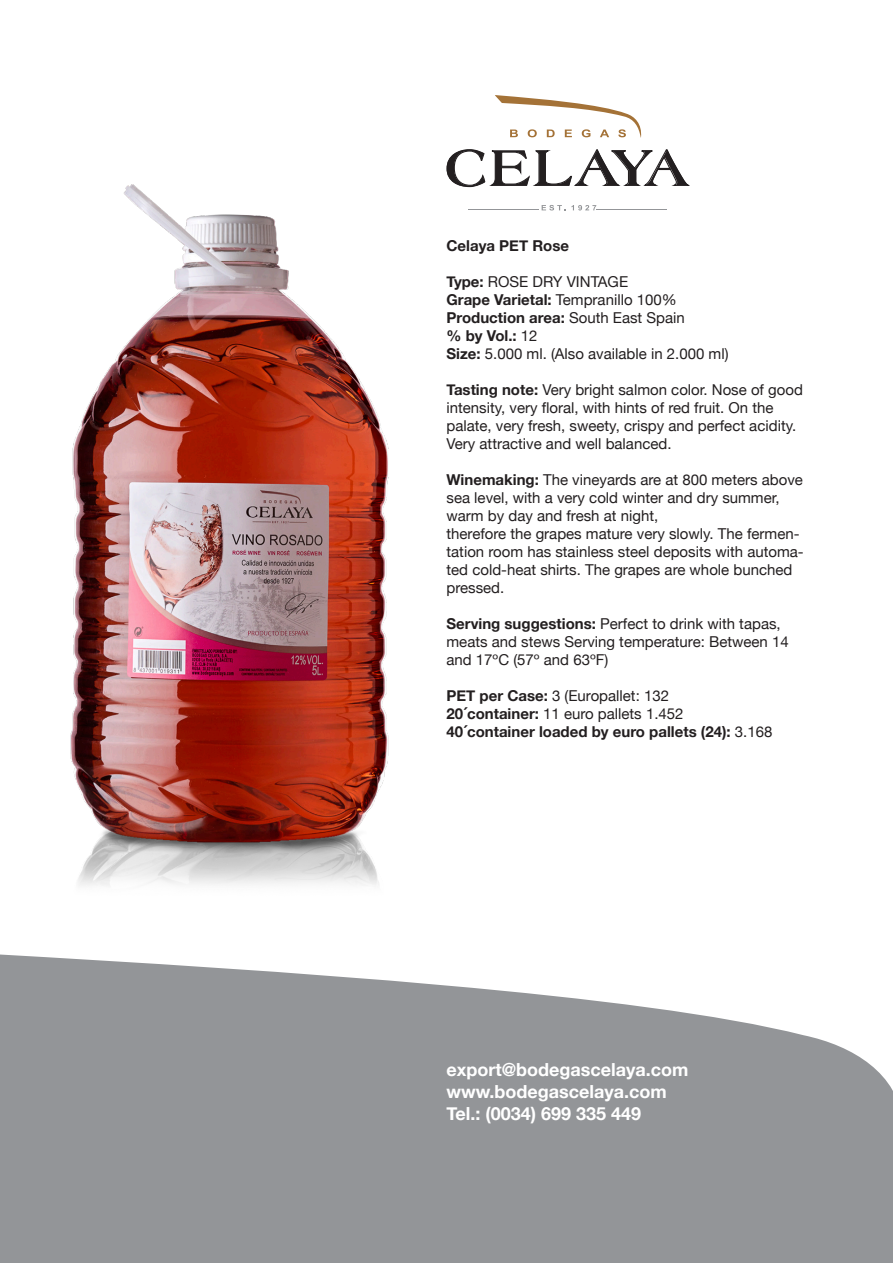
<style>
.page{position:relative;width:893px;height:1263px;background:#fff}
.page>*{position:absolute;margin:0;border:0;box-sizing:border-box;transform-origin:0 0}
.t1{font:700 18px/21.6px "Helvetica Neue";color:#fff}
.t2{font:15px/18px "Helvetica Neue";color:#231f20}
.t3{font:700 15px "Helvetica Neue";color:#231f20}
.s1{font-weight:700}
.s2{font-weight:400}
</style>
<div class="page">
<svg style="left:0;top:954px;width:893px;height:309px;background:#a0a2a4"></svg>
<svg style="left:495px;top:95px;width:147px;height:42px"></svg>
<svg style="left:542px;top:205px;width:23px;height:5px"></svg>
<svg style="left:571px;top:205px;width:25px;height:5px"></svg>
<hr style="left:596px;top:209px;width:71px;height:1px;background:#939598">
<svg style="left:447px;top:149px;width:243px;height:39px"></svg>
<hr style="left:468px;top:209px;width:71px;height:1px;background:#939598">
<img style="left:70px;top:162px;width:387px;height:724px">
<p class="t3" style="left:446px;top:233px;width:124px">Celaya PET Rose</p>
<p class="t2" style="left:446px;top:273px;width:183px"><span class="s1">Type:</span> ROSE DRY VINTAGE</p>
<p class="t2" style="left:446px;top:291px;width:232px"><span class="s1">Grape Varietal:</span> Tempranillo 100%</p>
<p class="t3" style="left:446px;top:305px;width:240px">Production area: <span class="s2">South East Spain</span></p>
<p class="t3" style="left:446px;top:323px;width:93px">% by Vol.: <span class="s2">12</span></p>
<p class="t2" style="left:446px;top:345px;width:284px"><span class="s1">Size:</span> 5.000 ml. (Also available in 2.000 ml)</p>
<p class="t2" style="left:446px;top:381px;width:358px"><span class="s1">Tasting note:</span> Very bright salmon color. Nose of good intensity, very floral, with hints of red fruit. On the palate, very fresh, sweety, crispy and perfect acidity.<br>Very attractive and well balanced.</p>
<p class="t2" style="left:446px;top:471px;width:358px"><span class="s1">Winemaking:</span> The vineyards are at 800 meters above sea level, with a very cold winter and dry summer, warm by day and fresh at night,</p>
<p class="t2" style="left:446px;top:525px;width:359px">therefore the grapes mature very slowly. The fermen&shy;tation room has stainless steel deposits with automa&shy;ted cold-heat shirts. The grapes are whole bunched pressed.</p>
<p class="t2" style="left:446px;top:615px;width:344px"><span class="s1">Serving suggestions:</span> Perfect to drink with tapas, meats and stews Serving temperature: Between 14 and 17ºC (57º and 63ºF)</p>
<p class="t2" style="left:446px;top:687px;width:224px"><span class="s1">PET per Case:</span> 3 (Europallet: 132</p>
<p class="t2" style="left:446px;top:705px;width:239px"><span class="s1">20´container:</span> 11 euro pallets 1.452</p>
<p class="t3" style="left:446px;top:719px;width:327px">40´container loaded by euro pallets (24): <span class="s2">3.168</span></p>
<p class="t1" style="left:446px;top:1060px;width:244px">export@bodegascelaya.com www.bodegascelaya.com<br>Tel.: (0034) 699 335 449</p>
</div>
